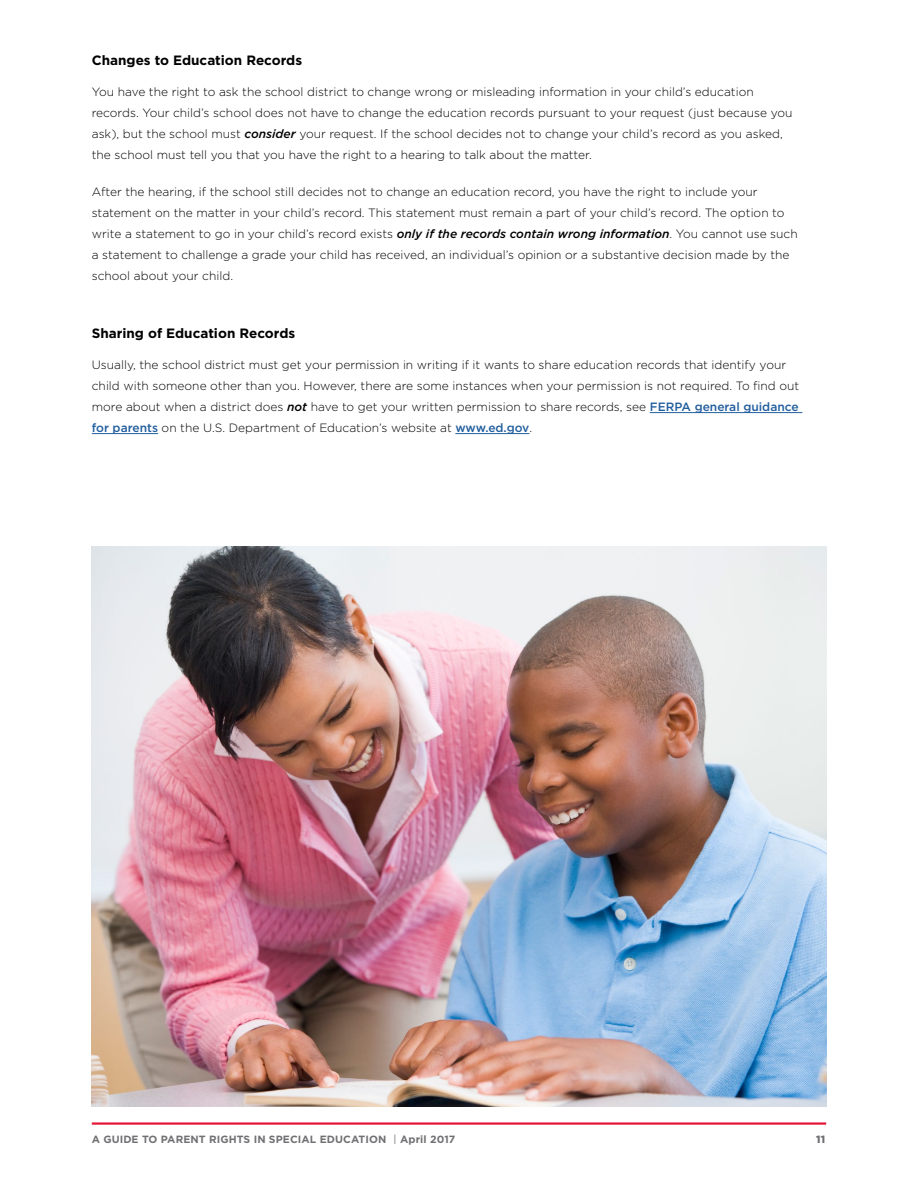
<style>
.page{position:relative;width:918px;height:1188px;background:#fff}
.page>*{position:absolute;margin:0;border:0;box-sizing:border-box;transform-origin:0 0}
.t1{font:700 13.5px "Gotham";color:#000}
.t2{font:300 12px/21px "Gotham";color:#000}
.t3{font:700 10.5px "Gotham";letter-spacing:.01em;color:#717073}
.t4{font:900 10.5px "Gotham";color:#717073}
.s1{font-weight:500;font-style:italic}
.s2{font-weight:500;color:#215e9e}
.s3{font-weight:300;font-size:13.5px}
</style>
<div class="page">
<hr style="left:92px;top:1122px;width:734px;height:3px;background:#e31837">
<hr style="left:650px;top:412px;width:152px;height:1px;background:#215e9e">
<hr style="left:92px;top:433px;width:66px;height:1px;background:#215e9e">
<hr style="left:455px;top:433px;width:74px;height:1px;background:#215e9e">
<img style="left:92px;top:546px;width:734px;height:561px">
<p class="t1" style="left:92px;top:53px;width:212px">Changes to Education Records</p>
<p class="t2" style="left:92px;top:81px;width:702px">You have the right to ask the school district to change wrong or misleading information in your child’s education records. Your child’s school does not have to change the education records pursuant to your request (just because you ask), but the school must <span class="s1">consider</span> your request. If the school decides not to change your child’s record as you asked, the school must tell you that you have the right to a hearing to talk about the matter.</p>
<p class="t2" style="left:92px;top:181px;width:708px">After the hearing, if the school still decides not to change an education record, you have the right to include your statement on the matter in your child’s record. This statement must remain a part of your child’s record. The option to write a statement to go in your child’s record exists <span class="s1">only if the records contain wrong information</span>. You cannot use such a statement to challenge a grade your child has received, an individual’s opinion or a substantive decision made by the school about your child.</p>
<p class="t1" style="left:92px;top:326px;width:205px">Sharing of Education Records</p>
<p class="t2" style="left:92px;top:354px;width:709px">Usually, the school district must get your permission in writing if it wants to share education records that identify your child with someone other than you. However, there are some instances when your permission is not required. To find out more about when a district does <span class="s1">not</span> have to get your written permission to share records, see <span class="s2">FERPA general guidance for parents</span> on the U.S. Department of Education’s website at <span class="s2">www.ed.gov</span>.</p>
<p class="t3" style="left:92px;top:1133px;width:365px">A GUIDE TO PARENT RIGHTS IN SPECIAL EDUCATION <span class="s3">I</span> April 2017</p>
<p class="t4" style="left:816px;top:1133px;width:10px">11</p>
</div>
